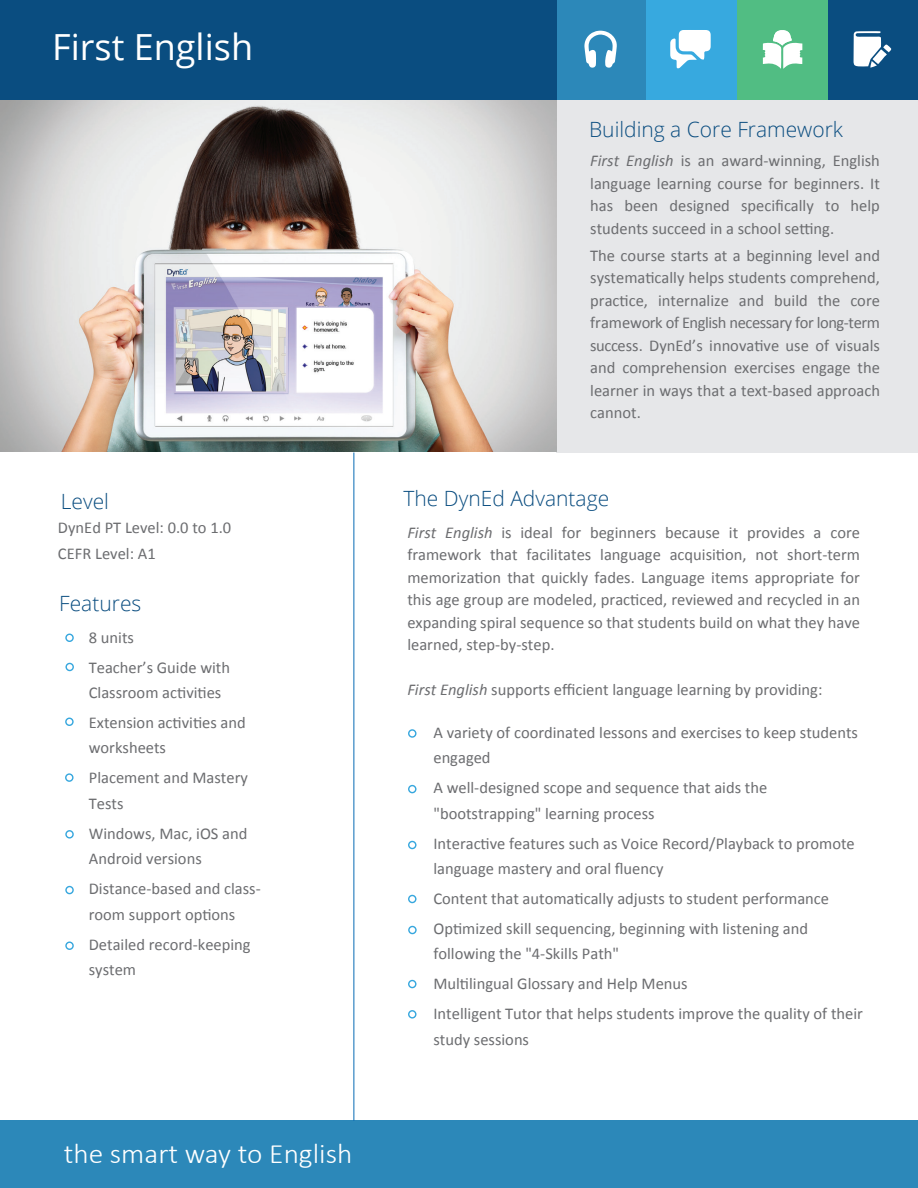
<style>
.page{position:relative;width:918px;height:1188px;background:#fff}
.page>*{position:absolute;margin:0;border:0;box-sizing:border-box;transform-origin:0 0}
.t1{font:36px "Open Sans";color:#fff}
.t2{font:300 28.05px "Calibri";color:#fff;scale:1.05 1}
.t3{font:300 21px "Open Sans";color:#0a4d80}
.t4{font:16.5px/22.5px "Calibri";color:#6c6d70}
.s1{font-style:italic}
</style>
<div class="page">
<div style="left:557px;top:100px;width:361px;height:352px;background:#e6e7e9"></div>
<img style="left:1px;top:100px;width:556px;height:352px">
<div style="left:827px;top:0;width:91px;height:100px;background:#0a4d80"></div>
<div style="left:556px;top:0;width:91px;height:100px;background:#2c88b9"></div>
<svg style="left:584px;top:31px;width:33px;height:37px"></svg>
<div style="left:646px;top:0;width:91px;height:100px;background:#37a9df"></div>
<div style="left:737px;top:0;width:91px;height:100px;background:#51bd83"></div>
<svg style="left:670px;top:30px;width:41px;height:39px"></svg>
<div style="left:0;top:0;width:557px;height:100px;background:#0a4d80"></div>
<div style="left:0;top:1121px;width:918px;height:67px;background:#2c88b9"></div>
<hr style="left:354px;top:453px;width:1px;height:668px;background:#086ab5">
<div style="left:408px;top:785px;width:9px;height:8px;border:1px solid #37a7de;border-radius:50%"></div>
<div style="left:408px;top:729px;width:9px;height:9px;border:1px solid #37a7de;border-radius:50%"></div>
<div style="left:408px;top:841px;width:9px;height:8px;border:1px solid #37a7de;border-radius:50%"></div>
<div style="left:408px;top:895px;width:9px;height:8px;border:1px solid #37a7de;border-radius:50%"></div>
<div style="left:408px;top:926px;width:9px;height:8px;border:1px solid #37a7de;border-radius:50%"></div>
<div style="left:408px;top:980px;width:9px;height:8px;border:1px solid #37a7de;border-radius:50%"></div>
<div style="left:408px;top:1010px;width:9px;height:9px;border:1px solid #37a7de;border-radius:50%"></div>
<div style="left:65px;top:663px;width:9px;height:8px;border:1px solid #37a7de;border-radius:50%"></div>
<div style="left:65px;top:634px;width:9px;height:8px;border:1px solid #37a7de;border-radius:50%"></div>
<div style="left:65px;top:773px;width:9px;height:9px;border:1px solid #37a7de;border-radius:50%"></div>
<div style="left:65px;top:886px;width:9px;height:8px;border:1px solid #37a7de;border-radius:50%"></div>
<div style="left:65px;top:830px;width:9px;height:9px;border:1px solid #37a7de;border-radius:50%"></div>
<div style="left:65px;top:718px;width:9px;height:8px;border:1px solid #37a7de;border-radius:50%"></div>
<div style="left:65px;top:942px;width:9px;height:8px;border:1px solid #37a7de;border-radius:50%"></div>
<svg style="left:763px;top:30px;width:39px;height:39px"></svg>
<svg style="left:854px;top:31px;width:37px;height:37px"></svg>
<h1 class="t1" style="left:52px;top:23px;width:202px">First English</h1>
<p class="t3" style="left:589px;top:115px;width:255px">Building a Core Framework</p>
<p class="t4" style="left:590px;top:149px;width:291px;text-align:justify"><span class="s1">First English</span> is an award-winning, English language learning course for beginners. It has been designed specifically to help students succeed in a school setting.</p>
<p class="t4" style="left:590px;top:244px;width:291px;text-align:justify">The course starts at a beginning level and systematically helps students comprehend, practice, internalize and build the core framework of English necessary for long-term success. DynEd’s innovative use of visuals and comprehension exercises engage the learner in ways that a text-based approach cannot.</p>
<p class="t3" style="left:61px;top:487px;width:50px">Level</p>
<p class="t3" style="left:404px;top:484px;width:207px">The DynEd Advantage</p>
<p class="t4" style="left:58px;top:515px;width:175px;line-height:25.5px">DynEd PT Level: 0.0 to 1.0<br>CEFR Level: A1</p>
<p class="t3" style="left:59px;top:589px;width:84px">Features</p>
<p class="t4" style="left:89px;top:622px;width:143px;line-height:30px">8 units<br>Teacher’s Guide with</p>
<p class="t4" style="left:89px;top:677px;width:159px;line-height:30px">Classroom activities<br>Extension activities and</p>
<p class="t4" style="left:89px;top:733px;width:161px;line-height:30px">worksheets<br>Placement and Mastery</p>
<p class="t4" style="left:89px;top:788px;width:160px;line-height:30px">Tests<br>Windows, Mac, iOS and</p>
<p class="t4" style="left:89px;top:844px;width:173px;line-height:30px">Android versions<br>Distance-based and class-</p>
<p class="t4" style="left:89px;top:899px;width:163px;line-height:30px">room support options<br>Detailed record-keeping</p>
<p class="t4" style="left:89px;top:958px;width:49px">system</p>
<h2 class="t2" style="left:64px;top:1136px;width:276px">the smart way to English</h2>
<p class="t4" style="left:407px;top:520px;width:454px;text-align:justify"><span class="s1">First English</span> is ideal for beginners because it provides a core framework that facilitates language acquisition, not short-term memorization that quickly fades. Language items appropriate for this age group are modeled, practiced, reviewed and recycled in an expanding spiral sequence so that students build on what they have learned, step-by-step.</p>
<p class="t4" style="left:407px;top:678px;width:417px"><span class="s1">First English</span> supports efficient language learning by providing:</p>
<p class="t4" style="left:433px;top:719px;width:426px;line-height:25.5px">A variety of coordinated lessons and exercises to keep students engaged</p>
<p class="t4" style="left:433px;top:774px;width:335px;line-height:25.5px">A well-designed scope and sequence that aids the "bootstrapping" learning process</p>
<p class="t4" style="left:433px;top:830px;width:423px;line-height:25.5px">Interactive features such as Voice Record/Playback to promote language mastery and oral fluency</p>
<p class="t4" style="left:433px;top:883px;width:397px;line-height:30px">Content that automatically adjusts to student performance<br>Optimized skill sequencing, beginning with listening and</p>
<p class="t4" style="left:433px;top:939px;width:431px;line-height:30px">following the "4-Skills Path"<br>Multilingual Glossary and Help Menus<br>Intelligent Tutor that helps students improve the quality of their</p>
<p class="t4" style="left:433px;top:1028px;width:97px">study sessions</p>
</div>
